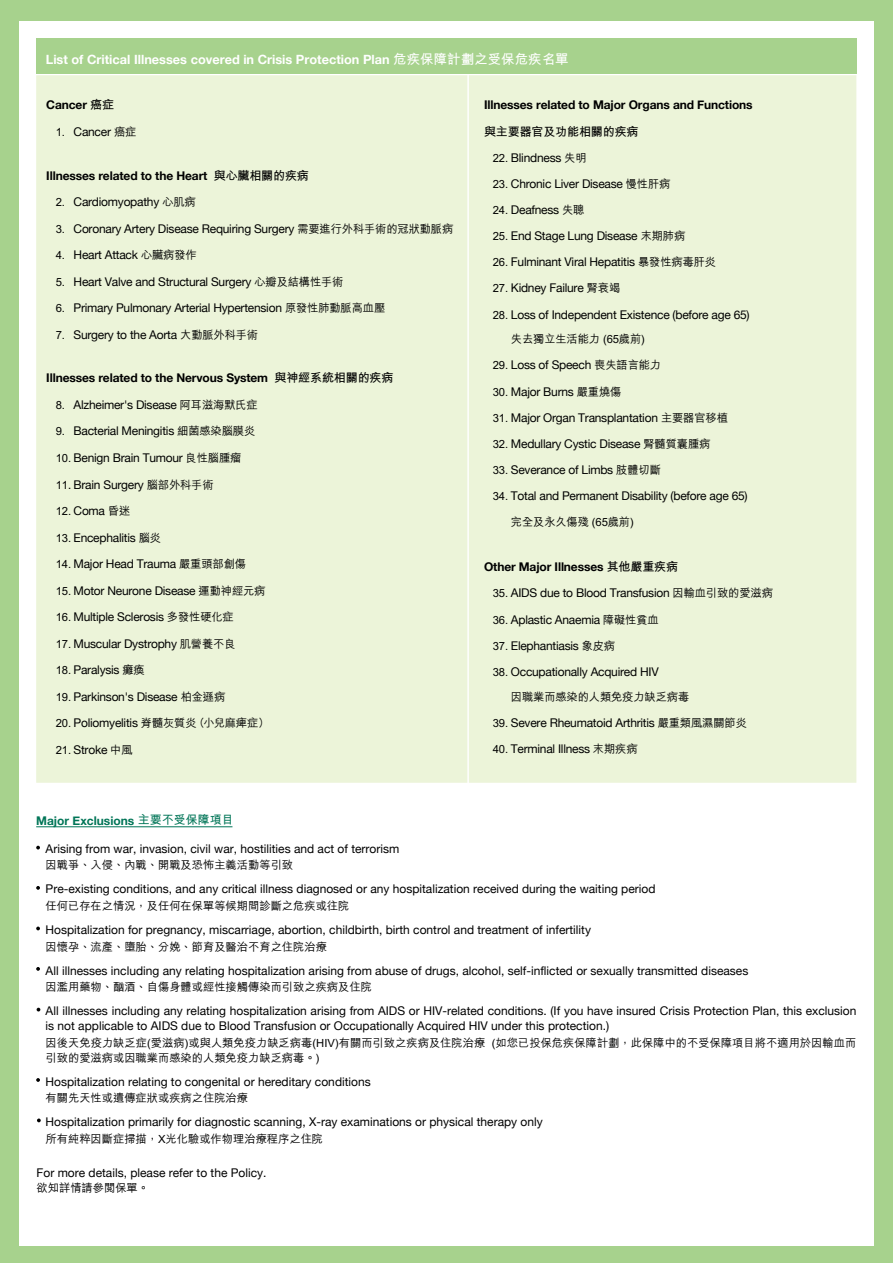
<style>
.page{position:relative;width:893px;height:1263px;background:#a7d28d}
.page>*{position:absolute;margin:0;border:0;box-sizing:border-box;transform-origin:0 0}
.t1{font:700 12.75px "Helvetica Neue";color:#fff}
.t2{font:12px "Helvetica Neue";letter-spacing:-.02em;color:#000}
.t3{font:12px/15px "Helvetica Neue";color:#000}
.t4{font:700 12px "Helvetica Neue";letter-spacing:-.01em;color:#000}
.t5{font:700 12px "Helvetica Neue";color:#007557}
.t6{font:700 12px "M Hei";letter-spacing:-.01em;color:#000}
.t7{font:500 11.25px/15px "M Hei";color:#000}
.s1{font-family:"M Hei";font-size:13.5px}
.s2{font-family:"M Hei"}
.s3{font-family:"M Hei";font-weight:500;font-size:11.25px}
.s4{font-size:11.25px}
.s5{font-family:"Helvetica Neue";font-weight:400;font-size:12px}
</style>
<div class="page">
<div style="left:19px;top:21px;width:855px;height:1225px;background:#fff"></div>
<div style="left:36px;top:38px;width:820px;height:35px;background:#a7d28d"></div>
<div style="left:36px;top:75px;width:820px;height:708px;background:#ecf4d9"></div>
<hr style="left:467px;top:74px;width:2px;height:720px;background:#fff">
<svg style="left:36px;top:846px;width:4px;height:3px"></svg>
<svg style="left:36px;top:886px;width:4px;height:4px"></svg>
<svg style="left:36px;top:926px;width:4px;height:4px"></svg>
<svg style="left:36px;top:967px;width:4px;height:4px"></svg>
<svg style="left:36px;top:1078px;width:4px;height:4px"></svg>
<svg style="left:37px;top:1118px;width:4px;height:4px"></svg>
<hr style="left:36px;top:826px;width:196px;height:1px;background:#007557">
<p class="t1" style="left:46px;top:49px;width:524px">List of Critical Illnesses covered in Crisis Protection Plan <span class="s1">危疾保障計劃之受保危疾名單</span></p>
<p class="t4" style="left:46px;top:96px;width:69px">Cancer <span class="s2">癌症</span></p>
<p class="t3" style="left:56px;top:125px;width:82px"><span class="s3">1.</span> Cancer <span class="s3">癌症</span></p>
<p class="t4" style="left:46px;top:166px;width:264px">Illnesses related to the Heart <span class="s2">與心臟相關的疾病</span></p>
<p class="t2" style="left:56px;top:193px;width:142px"><span class="s3">2.</span> Cardiomyopathy <span class="s3">心肌病</span></p>
<p class="t2" style="left:56px;top:220px;width:399px"><span class="s3">3.</span> Coronary Artery Disease Requiring Surgery <span class="s3">需要進行外科手術的冠狀動脈病</span></p>
<p class="t2" style="left:56px;top:246px;width:143px"><span class="s3">4.</span> Heart Attack <span class="s3">心臟病發作</span></p>
<p class="t2" style="left:56px;top:273px;width:289px"><span class="s3">5.</span> Heart Valve and Structural Surgery <span class="s3">心瓣及結構性手術</span></p>
<p class="t2" style="left:56px;top:299px;width:331px"><span class="s3">6.</span> Primary Pulmonary Arterial Hypertension <span class="s3">原發性肺動脈高血壓</span></p>
<p class="t2" style="left:56px;top:326px;width:204px"><span class="s3">7.</span> Surgery to the Aorta <span class="s3">大動脈外科手術</span></p>
<p class="t4" style="left:46px;top:369px;width:349px">Illnesses related to the Nervous System <span class="s2">與神經系統相關的疾病</span></p>
<p class="t2" style="left:56px;top:396px;width:204px"><span class="s3">8.</span> Alzheimer's Disease <span class="s3">阿耳滋海默氏症</span></p>
<p class="t2" style="left:56px;top:422px;width:201px"><span class="s3">9.</span> Bacterial Meningitis <span class="s3">細菌感染腦膜炎</span></p>
<p class="t2" style="left:56px;top:449px;width:187px"><span class="s3">10.</span> Benign Brain Tumour <span class="s3">良性腦腫瘤</span></p>
<p class="t2" style="left:56px;top:476px;width:159px"><span class="s3">11</span><span class="s4">.</span> Brain Surgery <span class="s3">腦部外科手術</span></p>
<p class="t7" style="left:56px;top:504px;width:76px">12. <span class="s5">Coma</span> 昏迷</p>
<p class="t2" style="left:56px;top:529px;width:107px"><span class="s3">13.</span> Encephalitis <span class="s3">腦炎</span></p>
<p class="t2" style="left:56px;top:555px;width:192px"><span class="s3">14.</span> Major Head Trauma <span class="s3">嚴重頭部創傷</span></p>
<p class="t2" style="left:56px;top:582px;width:211px"><span class="s3">15.</span> Motor Neurone Disease <span class="s3">運動神經元病</span></p>
<p class="t2" style="left:56px;top:608px;width:180px"><span class="s3">16.</span> Multiple Sclerosis <span class="s3">多發性硬化症</span></p>
<p class="t2" style="left:56px;top:635px;width:181px"><span class="s3">17.</span> Muscular Dystrophy <span class="s3">肌營養不良</span></p>
<p class="t2" style="left:56px;top:661px;width:91px"><span class="s3">18.</span> Paralysis <span class="s3">癱瘓</span></p>
<p class="t2" style="left:56px;top:688px;width:171px"><span class="s3">19.</span> Parkinson's Disease <span class="s3">柏金遜病</span></p>
<p class="t7" style="left:56px;top:716px;width:215px">20. <span class="s5">Poliomyelitis</span> 脊髓灰質炎（小兒麻痺症）</p>
<p class="t3" style="left:56px;top:743px;width:78px"><span class="s3">21.</span> Stroke <span class="s3">中風</span></p>
<p class="t4" style="left:484px;top:96px;width:270px">Illnesses related to Major Organs and Functions</p>
<p class="t6" style="left:484px;top:125px;width:156px">與主要器官及功能相關的疾病</p>
<p class="t2" style="left:493px;top:149px;width:95px"><span class="s3">22.</span> Blindness <span class="s3">失明</span></p>
<p class="t2" style="left:493px;top:175px;width:179px"><span class="s3">23.</span> Chronic Liver Disease <span class="s3">慢性肝病</span></p>
<p class="t2" style="left:493px;top:201px;width:93px"><span class="s3">24.</span> Deafness <span class="s3">失聰</span></p>
<p class="t2" style="left:493px;top:227px;width:194px"><span class="s3">25.</span> End Stage Lung Disease <span class="s3">末期肺病</span></p>
<p class="t2" style="left:493px;top:253px;width:225px"><span class="s3">26.</span> Fulminant Viral Hepatitis <span class="s3">暴發性病毒肝炎</span></p>
<p class="t2" style="left:493px;top:279px;width:129px"><span class="s3">27.</span> Kidney Failure <span class="s3">腎衰竭</span></p>
<p class="t2" style="left:493px;top:306px;width:258px"><span class="s3">28.</span> Loss of Independent Existence (before age 65)</p>
<p class="t7" style="left:511px;top:332px;width:136px">失去獨立生活能力 (65歲前)</p>
<p class="t2" style="left:493px;top:357px;width:170px"><span class="s3">29.</span> Loss of Speech <span class="s3">喪失語言能力</span></p>
<p class="t2" style="left:493px;top:383px;width:130px"><span class="s3">30.</span> Major Burns <span class="s3">嚴重燒傷</span></p>
<p class="t2" style="left:493px;top:409px;width:237px"><span class="s3">31.</span> Major Organ Transplantation <span class="s3">主要器官移植</span></p>
<p class="t2" style="left:493px;top:435px;width:219px"><span class="s3">32.</span> Medullary Cystic Disease <span class="s3">腎髓質囊腫病</span></p>
<p class="t2" style="left:493px;top:461px;width:170px"><span class="s3">33.</span> Severance of Limbs <span class="s3">肢體切斷</span></p>
<p class="t2" style="left:493px;top:487px;width:256px"><span class="s3">34.</span> Total and Permanent Disability (before age 65)</p>
<p class="t7" style="left:511px;top:515px;width:124px">完全及永久傷殘 (65歲前)</p>
<p class="t4" style="left:484px;top:558px;width:196px">Other Major Illnesses <span class="s2">其他嚴重疾病</span></p>
<p class="t2" style="left:493px;top:584px;width:282px"><span class="s3">35.</span> AIDS due to Blood Transfusion <span class="s3">因輸血引致的愛滋病</span></p>
<p class="t2" style="left:493px;top:611px;width:168px"><span class="s3">36.</span> Aplastic Anaemia <span class="s3">障礙性貧血</span></p>
<p class="t2" style="left:493px;top:637px;width:124px"><span class="s3">37.</span> Elephantiasis <span class="s3">象皮病</span></p>
<p class="t2" style="left:493px;top:663px;width:167px"><span class="s3">38.</span> Occupationally Acquired HIV</p>
<p class="t7" style="left:511px;top:689px;width:180px">因職業而感染的人類免疫力缺乏病毒</p>
<p class="t2" style="left:493px;top:714px;width:256px"><span class="s3">39.</span> Severe Rheumatoid Arthritis <span class="s3">嚴重類風濕關節炎</span></p>
<p class="t2" style="left:493px;top:740px;width:146px"><span class="s3">40.</span> Terminal Illness <span class="s3">末期疾病</span></p>
<p class="t5" style="left:36px;top:811px;width:199px">Major Exclusions <span class="s2">主要不受保障項目</span></p>
<p class="t3" style="left:46px;top:842px;width:355px">Arising from war, invasion, civil war, hostilities and act of terrorism</p>
<p class="t7" style="left:46px;top:858px;width:249px">因戰爭、入侵、內戰、開戰及恐怖主義活動等引致</p>
<p class="t3" style="left:46px;top:882px;width:611px">Pre-existing conditions, and any critical illness diagnosed or any hospitalization received during the waiting period</p>
<p class="t7" style="left:46px;top:899px;width:305px">任何已存在之情況，及任何在保單等候期間診斷之危疾或往院</p>
<p class="t3" style="left:46px;top:923px;width:547px">Hospitalization for pregnancy, miscarriage, abortion, childbirth, birth control and treatment of infertility</p>
<p class="t7" style="left:46px;top:939px;width:283px">因懷孕、流產、墮胎、分娩、節育及醫治不育之住院治療</p>
<p class="t3" style="left:46px;top:963px;width:704px">All illnesses including any relating hospitalization arising from abuse of drugs, alcohol, self-inflicted or sexually transmitted diseases</p>
<p class="t7" style="left:46px;top:980px;width:328px">因濫用藥物、酗酒、自傷身體或經性接觸傳染而引致之疾病及住院</p>
<p class="t3" style="left:46px;top:1004px;width:812px">All illnesses including any relating hospitalization arising from AIDS or HIV-related conditions. (If you have insured Crisis Protection Plan, this exclusion is not applicable to AIDS due to Blood Transfusion or Occupationally Acquired HIV under this protection.)</p>
<p class="t7" style="left:46px;top:1035px;width:812px">因後天免疫力缺乏症(愛滋病)或與人類免疫力缺乏病毒(HIV)有關而引致之疾病及住院治療 (如您已投保危疾保障計劃，此保障中的不受保障項目將不適用於因輸血而引致的愛滋病或因職業而感染的人類免疫力缺乏病毒。)</p>
<p class="t3" style="left:46px;top:1074px;width:327px">Hospitalization relating to congenital or hereditary conditions</p>
<p class="t7" style="left:46px;top:1091px;width:204px">有關先天性或遺傳症狀或疾病之住院治療</p>
<p class="t3" style="left:46px;top:1115px;width:499px">Hospitalization primarily for diagnostic scanning, X-ray examinations or physical therapy only</p>
<p class="t7" style="left:46px;top:1131px;width:279px">所有純粹因斷症掃描，X光化驗或作物理治療程序之住院</p>
<p class="t3" style="left:37px;top:1166px;width:232px">For more details, please refer to the Policy.</p>
<p class="t7" style="left:37px;top:1180px;width:114px">欲知詳情請參閱保單。</p>
</div>
